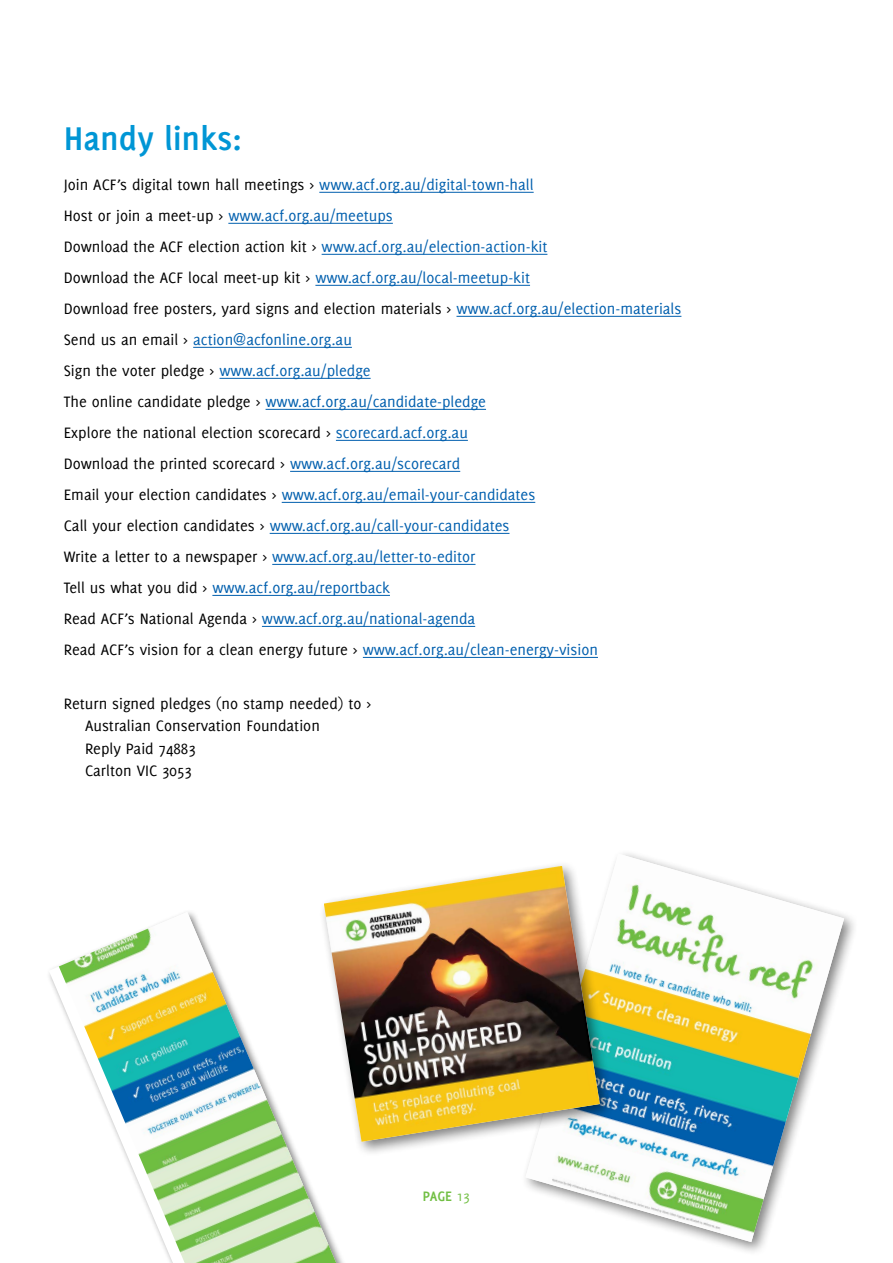
<style>
.page{position:relative;width:893px;height:1263px;background:#fff}
.page>*{position:absolute;margin:0;border:0;box-sizing:border-box;transform-origin:0 0}
.t1{font:700 36px "Delicious";color:#0096d5}
.t2{font:16.5px/31px "Delicious";color:#005fae}
.t3{font:16.5px/22.5px "Delicious";color:#000}
.t4{font:700 15px "Delicious";color:#72bf44}
.s1{color:#000}
.s2{font-weight:400}
</style>
<div class="page">
<hr style="left:319px;top:192px;width:215px;height:1px;background:#005fae">
<hr style="left:228px;top:223px;width:165px;height:1px;background:#005fae">
<hr style="left:322px;top:254px;width:225px;height:1px;background:#005fae">
<hr style="left:315px;top:285px;width:215px;height:1px;background:#005fae">
<hr style="left:456px;top:316px;width:225px;height:1px;background:#005fae">
<hr style="left:193px;top:347px;width:159px;height:1px;background:#005fae">
<hr style="left:220px;top:378px;width:151px;height:1px;background:#005fae">
<hr style="left:266px;top:409px;width:220px;height:1px;background:#005fae">
<hr style="left:336px;top:440px;width:132px;height:1px;background:#005fae">
<hr style="left:290px;top:471px;width:170px;height:1px;background:#005fae">
<hr style="left:282px;top:502px;width:253px;height:1px;background:#005fae">
<hr style="left:270px;top:533px;width:239px;height:1px;background:#005fae">
<hr style="left:272px;top:564px;width:203px;height:1px;background:#005fae">
<hr style="left:212px;top:595px;width:178px;height:1px;background:#005fae">
<hr style="left:262px;top:626px;width:213px;height:1px;background:#005fae">
<hr style="left:363px;top:657px;width:235px;height:1px;background:#005fae">
<img style="left:525px;top:854px;width:319px;height:388px">
<img style="left:59px;top:912px;width:277px;height:351px">
<div style="left:318px;top:860px;width:297px;height:297px;background:#000;opacity:.5"></div>
<img style="left:324px;top:866px;width:276px;height:276px">
<h1 class="t1" style="left:64px;top:118px;width:179px">Handy links:</h1>
<p class="t2" style="left:64px;top:169px;width:619px"><span class="s1">Join ACF’s digital town hall meetings &gt;</span> www.acf.org.au/digital-town-hall<br><span class="s1">Host or join a meet-up &gt;</span> www.acf.org.au/meetups<br><span class="s1">Download the ACF election action kit &gt;</span> www.acf.org.au/election-action-kit<br><span class="s1">Download the ACF local meet-up kit &gt;</span> www.acf.org.au/local-meetup-kit<br><span class="s1">Download free posters, yard signs and election materials &gt;</span> www.acf.org.au/election-materials <span class="s1">Send us an email &gt;</span> action@acfonline.org.au<br><span class="s1">Sign the voter pledge &gt;</span> www.acf.org.au/pledge<br><span class="s1">The online candidate pledge &gt;</span> www.acf.org.au/candidate-pledge<br><span class="s1">Explore the national election scorecard &gt;</span> scorecard.acf.org.au<br><span class="s1">Download the printed scorecard &gt;</span> www.acf.org.au/scorecard<br><span class="s1">Email your election candidates &gt;</span> www.acf.org.au/email-your-candidates<br><span class="s1">Call your election candidates &gt;</span> www.acf.org.au/call-your-candidates<br><span class="s1">Write a letter to a newspaper &gt;</span> www.acf.org.au/letter-to-editor<br><span class="s1">Tell us what you did &gt;</span> www.acf.org.au/reportback<br><span class="s1">Read ACF’s National Agenda &gt;</span> www.acf.org.au/national-agenda<br><span class="s1">Read ACF’s vision for a clean energy future &gt;</span> www.acf.org.au/clean-energy-vision</p>
<p class="t3" style="left:85px;top:692px;width:288px;text-indent:-21px">Return signed pledges (no stamp needed) to &gt;<br>Australian Conservation Foundation<br>Reply Paid 74883<br>Carlton VIC 3053</p>
<p class="t4" style="left:423px;top:1188px;width:49px">PAGE <span class="s2">13</span></p>
</div>
